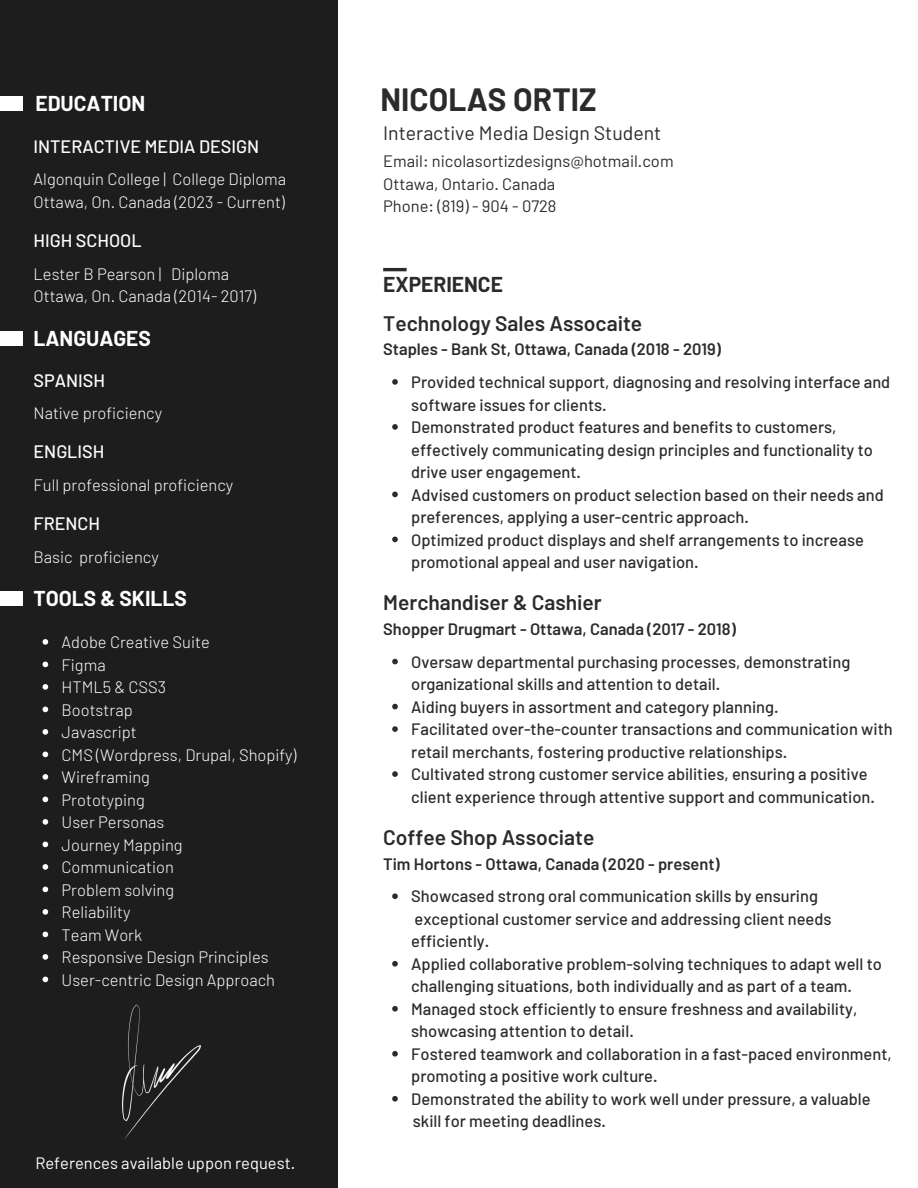
<style>
.page{position:relative;width:918px;height:1188px;background:#1e1d1d}
.page>*{position:absolute;margin:0;border:0;box-sizing:border-box;transform-origin:0 0}
.t1{font:700 31.5px "Barlow";letter-spacing:.005em;color:#2b2b2b}
.t2{font:600 21px "Barlow";color:#2b2b2b}
.t3{font:700 21px "Barlow";color:#fff}
.t4{font:700 21px "Barlow";color:#2b2b2b}
.t5{font:19.5px "Barlow";color:#2b2b2b}
.t6{font:500 18px "Barlow";color:#fff}
.t7{font:500 16.5px/22.5px "Barlow";color:#2b2b2b}
.t8{font:300 16.5px "Barlow";color:#fff}
.t9{font:600 16.5px "Barlow";color:#2b2b2b}
.t10{font:16.5px "Barlow";color:#2b2b2b}
.t11{font:16.5px "Barlow";color:#fff}
</style>
<div class="page">
<div style="left:339px;top:0;width:579px;height:1188px;background:#fff"></div>
<img style="left:0;top:97px;width:22px;height:13px">
<hr style="left:383px;top:268px;width:24px;height:3px;background:#2b2b2b">
<img style="left:0;top:332px;width:22px;height:13px">
<img style="left:0;top:592px;width:22px;height:13px">
<img style="left:122px;top:1004px;width:79px;height:136px">
<svg style="left:392px;top:379px;width:6px;height:6px"></svg>
<svg style="left:392px;top:424px;width:6px;height:6px"></svg>
<svg style="left:392px;top:492px;width:6px;height:5px"></svg>
<svg style="left:392px;top:537px;width:6px;height:5px"></svg>
<svg style="left:392px;top:659px;width:6px;height:5px"></svg>
<svg style="left:392px;top:704px;width:6px;height:5px"></svg>
<svg style="left:392px;top:726px;width:6px;height:6px"></svg>
<svg style="left:392px;top:771px;width:6px;height:6px"></svg>
<svg style="left:392px;top:893px;width:6px;height:6px"></svg>
<svg style="left:392px;top:961px;width:6px;height:6px"></svg>
<svg style="left:392px;top:1006px;width:6px;height:6px"></svg>
<svg style="left:392px;top:1051px;width:6px;height:6px"></svg>
<svg style="left:392px;top:1096px;width:6px;height:6px"></svg>
<svg style="left:43px;top:639px;width:5px;height:6px"></svg>
<svg style="left:43px;top:662px;width:5px;height:5px"></svg>
<svg style="left:43px;top:684px;width:5px;height:6px"></svg>
<svg style="left:43px;top:707px;width:5px;height:5px"></svg>
<svg style="left:43px;top:729px;width:5px;height:6px"></svg>
<svg style="left:43px;top:752px;width:5px;height:5px"></svg>
<svg style="left:43px;top:774px;width:5px;height:6px"></svg>
<svg style="left:43px;top:797px;width:5px;height:5px"></svg>
<svg style="left:43px;top:819px;width:5px;height:6px"></svg>
<svg style="left:43px;top:842px;width:5px;height:5px"></svg>
<svg style="left:43px;top:864px;width:5px;height:6px"></svg>
<svg style="left:43px;top:887px;width:5px;height:5px"></svg>
<svg style="left:43px;top:909px;width:5px;height:6px"></svg>
<svg style="left:43px;top:932px;width:5px;height:5px"></svg>
<svg style="left:43px;top:954px;width:5px;height:6px"></svg>
<svg style="left:43px;top:977px;width:5px;height:5px"></svg>
<p class="t3" style="left:35px;top:90px;width:111px">EDUCATION</p>
<h3 class="t6" style="left:34px;top:135px;width:227px">INTERACTIVE MEDIA DESIGN</h3>
<p class="t8" style="left:34px;top:169px;width:254px">Algonquin College | College Diploma</p>
<h2 class="t8" style="left:34px;top:191px;width:253px">Ottawa, On. Canada (2023 - Current)</h2>
<p class="t6" style="left:34px;top:229px;width:110px">HIGH SCHOOL</p>
<p class="t8" style="left:34px;top:263px;width:197px">Lester B Pearson | Diploma</p>
<p class="t8" style="left:34px;top:286px;width:224px">Ottawa, On. Canada (2014- 2017)</p>
<p class="t3" style="left:34px;top:325px;width:119px">LANGUAGES</p>
<h6 class="t6" style="left:34px;top:369px;width:73px">SPANISH</h6>
<p class="t8" style="left:34px;top:403px;width:130px">Native proficiency</p>
<h2 class="t6" style="left:34px;top:440px;width:72px">ENGLISH</h2>
<h1 class="t8" style="left:34px;top:475px;width:201px">Full professional proficiency</h1>
<h5 class="t6" style="left:34px;top:512px;width:68px">FRENCH</h5>
<p class="t8" style="left:34px;top:546px;width:127px">Basic proficiency</p>
<h5 class="t3" style="left:34px;top:585px;width:155px">TOOLS &amp; SKILLS</h5>
<p class="t8" style="left:62px;top:632px;width:150px">Adobe Creative Suite</p>
<h2 class="t8" style="left:62px;top:654px;width:46px">Figma</h2>
<p class="t8" style="left:62px;top:677px;width:106px">HTML5 &amp; CSS3</p>
<p class="t8" style="left:62px;top:699px;width:73px">Bootstrap</p>
<p class="t8" style="left:62px;top:722px;width:77px">Javascript</p>
<p class="t8" style="left:62px;top:744px;width:236px">CMS (Wordpress, Drupal, Shopify)</p>
<p class="t8" style="left:62px;top:767px;width:90px">Wireframing</p>
<p class="t8" style="left:62px;top:789px;width:85px">Prototyping</p>
<p class="t8" style="left:62px;top:812px;width:104px">User Personas</p>
<p class="t8" style="left:62px;top:834px;width:123px">Journey Mapping</p>
<p class="t8" style="left:62px;top:857px;width:114px">Communication</p>
<p class="t8" style="left:62px;top:879px;width:114px">Problem solving</p>
<p class="t8" style="left:62px;top:902px;width:70px">Reliability</p>
<p class="t8" style="left:62px;top:924px;width:82px">Team Work</p>
<p class="t8" style="left:62px;top:947px;width:209px">Responsive Design Principles</p>
<p class="t8" style="left:62px;top:969px;width:215px">User-centric Design Approach</p>
<p class="t11" style="left:35px;top:1152px;width:261px">References available uppon request.</p>
<p class="t1" style="left:380px;top:79px;width:218px">NICOLAS ORTIZ</p>
<h6 class="t5" style="left:383px;top:121px;width:280px">Interactive Media Design Student</h6>
<p class="t10" style="left:383px;top:151px;width:292px">Email: nicolasortizdesigns@hotmail.com</p>
<p class="t10" style="left:383px;top:173px;width:174px">Ottawa, Ontario. Canada</p>
<p class="t10" style="left:383px;top:196px;width:175px">Phone: (819) - 904 - 0728</p>
<p class="t4" style="left:383px;top:271px;width:121px">EXPERIENCE</p>
<h3 class="t2" style="left:383px;top:310px;width:261px">Technology Sales Assocaite</h3>
<h6 class="t9" style="left:383px;top:339px;width:339px">Staples - Bank St, Ottawa, Canada (2018 - 2019)</h6>
<p class="t7" style="left:411px;top:370px;width:481px">Provided technical support, diagnosing and resolving interface and software issues for clients.</p>
<p class="t7" style="left:411px;top:415px;width:463px">Demonstrated product features and benefits to customers, effectively communicating design principles and functionality to drive user engagement.</p>
<h4 class="t7" style="left:411px;top:483px;width:474px">Advised customers on product selection based on their needs and preferences, applying a user-centric approach.</h4>
<p class="t7" style="left:411px;top:528px;width:454px">Optimized product displays and shelf arrangements to increase promotional appeal and user navigation.</p>
<h3 class="t2" style="left:383px;top:589px;width:220px">Merchandiser &amp; Cashier</h3>
<h6 class="t9" style="left:383px;top:619px;width:354px">Shopper Drugmart - Ottawa, Canada (2017 - 2018)</h6>
<p class="t7" style="left:411px;top:650px;width:441px">Oversaw departmental purchasing processes, demonstrating organizational skills and attention to detail.</p>
<p class="t7" style="left:411px;top:695px;width:369px">Aiding buyers in assortment and category planning.</p>
<p class="t7" style="left:411px;top:717px;width:483px">Facilitated over-the-counter transactions and communication with retail merchants, fostering productive relationships.</p>
<p class="t7" style="left:411px;top:762px;width:465px">Cultivated strong customer service abilities, ensuring a positive client experience through attentive support and communication.</p>
<h2 class="t2" style="left:383px;top:824px;width:213px">Coffee Shop Associate</h2>
<h5 class="t9" style="left:383px;top:853px;width:338px">Tim Hortons - Ottawa, Canada (2020 - present)</h5>
<h5 class="t7" style="left:411px;top:885px;width:422px">Showcased strong oral communication skills by ensuring exceptional customer service and addressing client needs efficiently.</h5>
<p class="t7" style="left:411px;top:952px;width:472px">Applied collaborative problem-solving techniques to adapt well to challenging situations, both individually and as part of a team.</p>
<p class="t7" style="left:411px;top:997px;width:448px">Managed stock efficiently to ensure freshness and availability, showcasing attention to detail.</p>
<h5 class="t7" style="left:411px;top:1042px;width:482px">Fostered teamwork and collaboration in a fast-paced environment, promoting a positive work culture.</h5>
<p class="t7" style="left:411px;top:1087px;width:461px">Demonstrated the ability to work well under pressure, a valuable</p>
<p class="t7" style="left:413px;top:1110px;width:194px">skill for meeting deadlines.</p>
</div>
